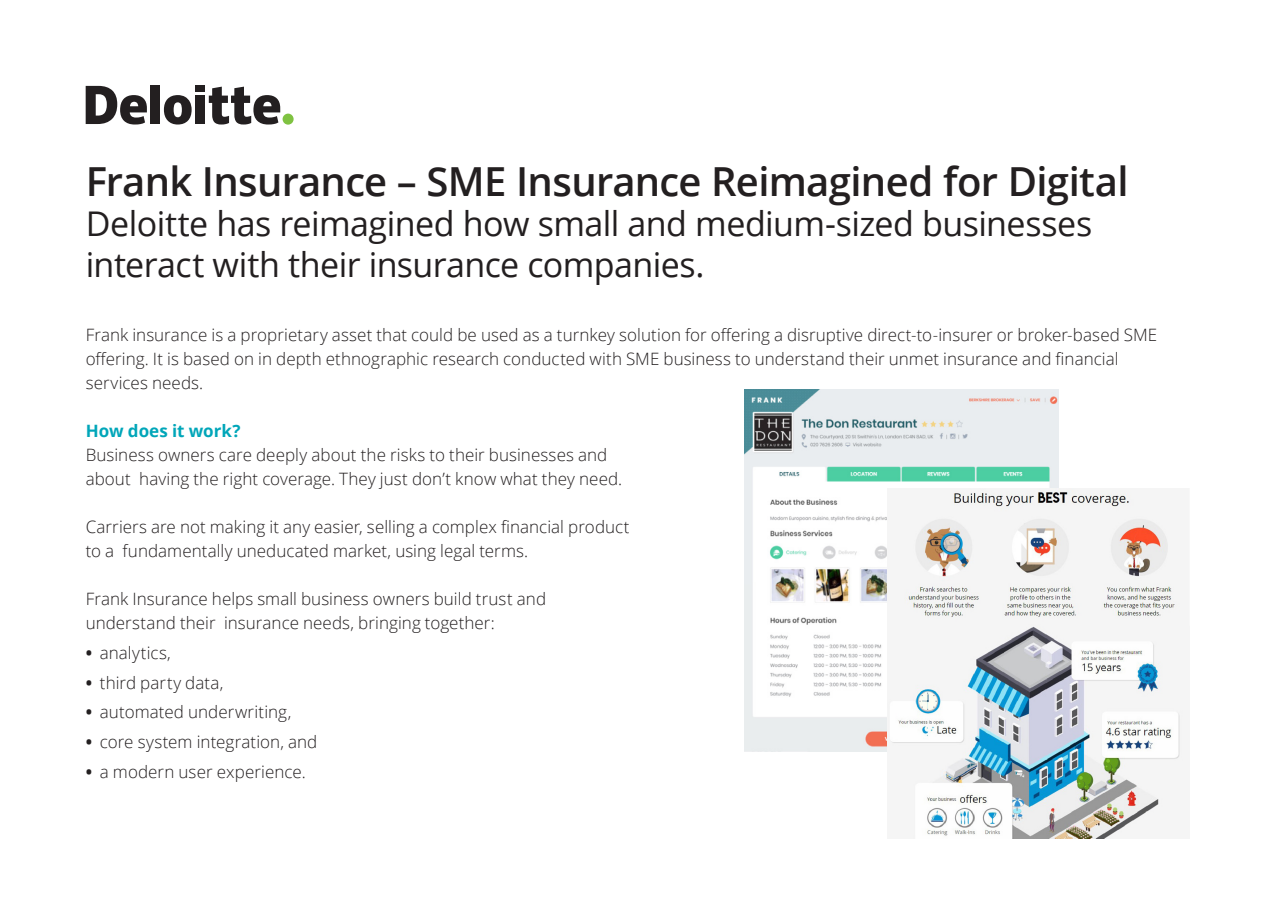
<style>
.page{position:relative;width:1275px;height:924px;background:#fff}
.page>*{position:absolute;margin:0;border:0;box-sizing:border-box;transform-origin:0 0}
.Cover_subheading_lig{font:600 40px "Open Sans";letter-spacing:-.015em;color:#231f20}
.Cover_subtitle__9_16{font:34px/40.8px "Open Sans";letter-spacing:-.015em;color:#231f20}
.Body_copy__8_5_12pt{font:300 17px/24px "Open Sans";letter-spacing:.005em;color:#231f20}
.Subhead_A__8_5_12pt{font:700 17px "Open Sans";color:#00a6b9}
.s1{font-weight:700}
</style>
<div class="page">
<svg style="left:282px;top:113px;width:12px;height:12px"></svg>
<div style="left:151px;top:86px;width:9px;height:38px;background:#231f20"></div>
<svg style="left:164px;top:95px;width:28px;height:29px"></svg>
<div style="left:195px;top:95px;width:10px;height:29px;background:#231f20"></div>
<div style="left:195px;top:86px;width:10px;height:6px;background:#231f20"></div>
<svg style="left:209px;top:87px;width:71px;height:37px"></svg>
<svg style="left:86px;top:86px;width:61px;height:38px"></svg>
<img style="left:744px;top:390px;width:314px;height:360px">
<img style="left:887px;top:488px;width:296px;height:349px">
<p class="Cover_subheading_lig" style="left:86px;top:153px;width:1044px">Frank Insurance – SME Insurance Reimagined for Digital</p>
<p class="Cover_subtitle__9_16" style="left:86px;top:203px;width:1008px">Deloitte has reimagined how small and medium-sized businesses interact with their insurance companies.</p>
<p class="Body_copy__8_5_12pt" style="left:86px;top:322px;width:1073px">Frank insurance is a proprietary asset that could be used as a turnkey solution for offering a disruptive direct-to-insurer or broker-based SME offering. It is based on in depth ethnographic research conducted with SME business to understand their unmet insurance and financial</p>
<p class="Body_copy__8_5_12pt" style="left:86px;top:370px;width:119px">services needs.</p>
<p class="Subhead_A__8_5_12pt" style="left:86px;top:418px;width:156px">How does it work?</p>
<p class="Body_copy__8_5_12pt" style="left:86px;top:442px;width:538px">Business owners care deeply about the risks to their businesses and about having the right coverage. They just don’t know what they need.</p>
<p class="Body_copy__8_5_12pt" style="left:86px;top:514px;width:545px">Carriers are not making it any easier, selling a complex financial product to a fundamentally uneducated market, using legal terms.</p>
<p class="Body_copy__8_5_12pt" style="left:86px;top:586px;width:462px">Frank Insurance helps small business owners build trust and understand their insurance needs, bringing together:</p>
<p class="Body_copy__8_5_12pt" style="left:86px;top:640px;width:87px"><span class="s1">•</span> analytics,</p>
<p class="Body_copy__8_5_12pt" style="left:86px;top:669px;width:139px"><span class="s1">•</span> third party data,</p>
<p class="Body_copy__8_5_12pt" style="left:86px;top:699px;width:207px"><span class="s1">•</span> automated underwriting,</p>
<p class="Body_copy__8_5_12pt" style="left:86px;top:729px;width:233px"><span class="s1">•</span> core system integration, and</p>
<p class="Body_copy__8_5_12pt" style="left:86px;top:758px;width:221px"><span class="s1">•</span> a modern user experience.</p>
</div>
